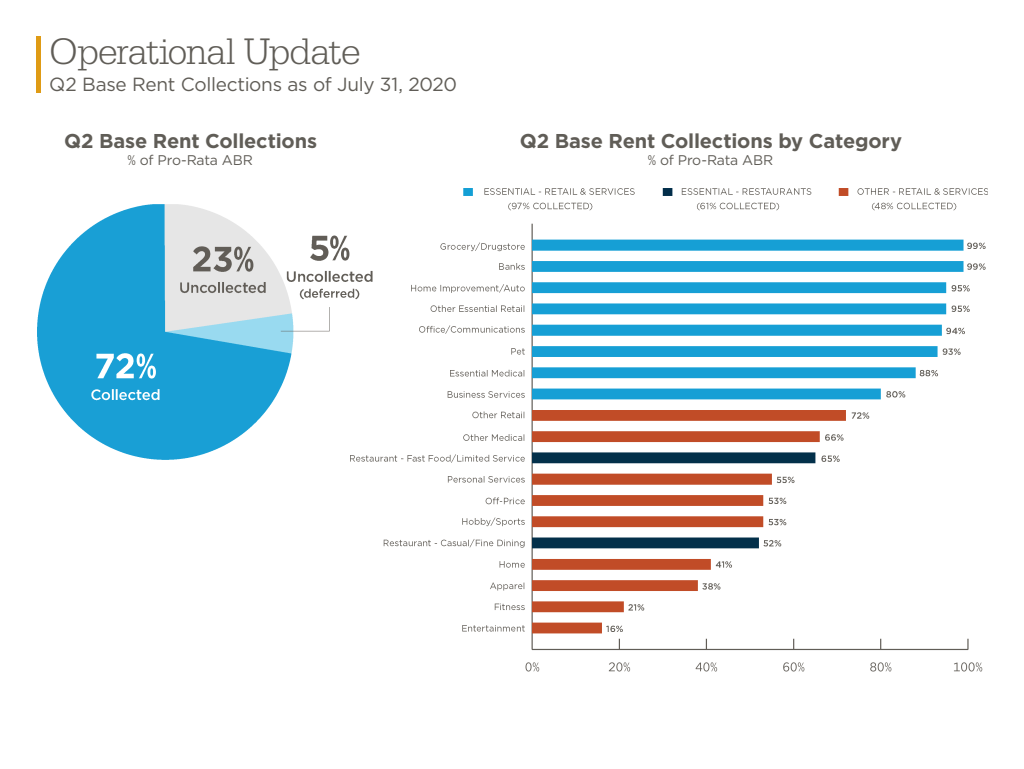
<style>
.page{position:relative;width:1024px;height:769px;background:#fff}
.page>*{position:absolute;margin:0;border:0;box-sizing:border-box;transform-origin:0 0}
.H4_-_Internal_39-18{font:300 39px "Serifa Std";letter-spacing:-.025em;color:#605d57}
.H4_-_Internal_Subhea{font:700 20px "Gotham";letter-spacing:-.01em;color:#605d57}
.H4_-_Internal_Subhea-2{font:19px "Gotham";letter-spacing:-.015em;color:#605d57}
.H4_-_Internal_Subhea-3{font:14px "Gotham";letter-spacing:-.02em;color:#605d57}
</style>
<div class="page">
<img style="left:37px;top:204px;width:308px;height:256px">
<img style="left:345px;top:188px;width:643px;height:484px">
<div style="left:36px;top:36px;width:5px;height:57px;background:#df9b15"></div>
<p class="H4_-_Internal_39-18" style="left:50px;top:29px;width:312px">Operational Update</p>
<p class="H4_-_Internal_Subhea-2" style="left:49px;top:72px;width:409px">Q2 Base Rent Collections as of July 31, 2020</p>
<p class="H4_-_Internal_Subhea" style="left:64px;top:127px;width:254px">Q2 Base Rent Collections</p>
<p class="H4_-_Internal_Subhea-3" style="left:128px;top:151px;width:127px">% of Pro-Rata ABR</p>
<p class="H4_-_Internal_Subhea" style="left:520px;top:127px;width:384px">Q2 Base Rent Collections by Category</p>
<p class="H4_-_Internal_Subhea-3" style="left:648px;top:151px;width:127px">% of Pro-Rata ABR</p>
</div>
